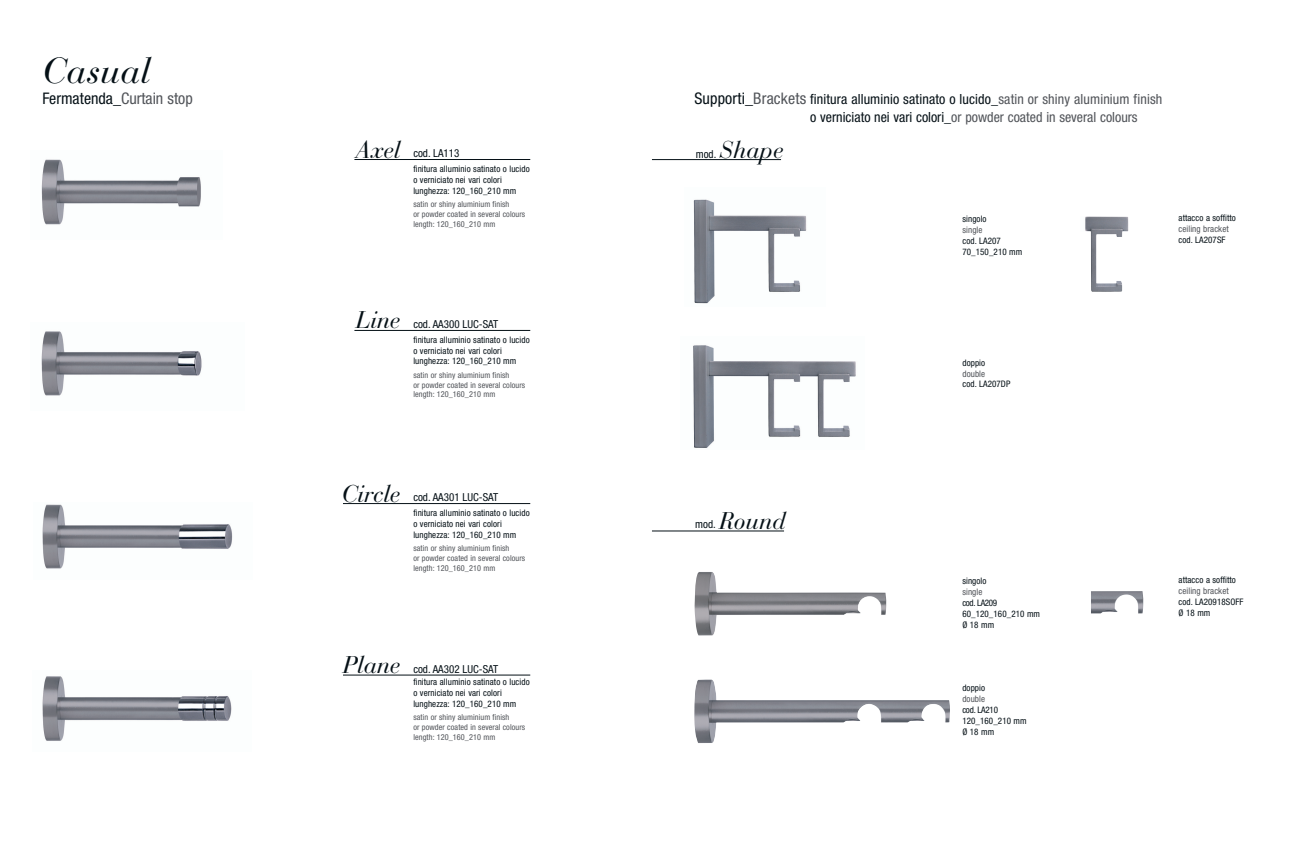
<style>
.page{position:relative;width:1303px;height:841px;background:#fff}
.page>*{position:absolute;margin:0;border:0;box-sizing:border-box;transform-origin:0 0}
.t1{font:italic 36px "Bauer Bodoni";color:#051016}
.t2{font:italic 24px "Bauer Bodoni";letter-spacing:-.01em;color:#051016}
.t3{font:condensed 16px "Helvetica Neue";color:#051016}
.t4{font:condensed 14px/17.8px "Helvetica Neue";letter-spacing:.01em;color:#051016}
.t5{font:condensed 11px "Helvetica Neue";color:#051016}
.t6{font:condensed 9px/10.8px "Helvetica Neue";letter-spacing:.01em;color:#051016}
.t7{font:condensed 9px "Helvetica Neue";letter-spacing:.01em;color:#515459}
.t8{font:condensed 8.2px/9.8px "Helvetica Neue";letter-spacing:.01em;color:#515459}
.s1{color:#515459}
.s2{font-size:16px}
.s3{font-size:16px;color:#515459}
.s4{font-family:"Helvetica Neue";font-style:normal;font-stretch:condensed;font-size:11px}
</style>
<div class="page">
<img style="left:42px;top:504px;width:191px;height:65px">
<img style="left:42px;top:676px;width:190px;height:65px">
<img style="left:41px;top:331px;width:161px;height:65px">
<img style="left:41px;top:159px;width:160px;height:66px">
<hr style="left:354px;top:159px;width:176px;height:1px;background:#051016">
<hr style="left:354px;top:330px;width:176px;height:1px;background:#051016">
<hr style="left:343px;top:503px;width:187px;height:1px;background:#051016">
<hr style="left:343px;top:675px;width:187px;height:1px;background:#051016">
<hr style="left:652px;top:159px;width:129px;height:1px;background:#051016">
<hr style="left:652px;top:531px;width:132px;height:1px;background:#051016">
<img style="left:694px;top:680px;width:256px;height:63px">
<img style="left:695px;top:572px;width:191px;height:64px">
<img style="left:693px;top:345px;width:163px;height:103px">
<img style="left:693px;top:199px;width:114px;height:105px">
<img style="left:1085px;top:217px;width:43px;height:75px">
<img style="left:1091px;top:591px;width:53px;height:23px">
<h1 class="t1" style="left:43px;top:57px;width:110px">Casual</h1>
<h3 class="t3" style="left:43px;top:93px;width:152px">Fermatenda_<span class="s1">Curtain stop</span></h3>
<h2 class="t2" style="left:356px;top:140px;width:46px">Axel</h2>
<p class="t5" style="left:413px;top:149px;width:48px">cod. LA113</p>
<p class="t6" style="left:413px;top:164px;width:118px">finitura alluminio satinato o lucido o verniciato nei vari colori lunghezza: 120_160_210 mm</p>
<p class="t8" style="left:413px;top:200px;width:113px">satin or shiny aluminium finish<br>or powder coated in several colours length: 120_160_210 mm</p>
<h2 class="t2" style="left:356px;top:311px;width:46px">Line</h2>
<p class="t5" style="left:413px;top:320px;width:86px">cod. AA300 LUC-SAT</p>
<p class="t6" style="left:413px;top:335px;width:118px">finitura alluminio satinato o lucido o verniciato nei vari colori lunghezza: 120_160_210 mm</p>
<p class="t8" style="left:413px;top:371px;width:113px">satin or shiny aluminium finish<br>or powder coated in several colours length: 120_160_210 mm</p>
<h2 class="t2" style="left:342px;top:484px;width:60px">Circle</h2>
<p class="t5" style="left:413px;top:493px;width:86px">cod. AA301 LUC-SAT</p>
<p class="t6" style="left:413px;top:508px;width:118px">finitura alluminio satinato o lucido o verniciato nei vari colori lunghezza: 120_160_210 mm</p>
<p class="t8" style="left:413px;top:544px;width:113px">satin or shiny aluminium finish<br>or powder coated in several colours length: 120_160_210 mm</p>
<h2 class="t2" style="left:343px;top:655px;width:59px">Plane</h2>
<p class="t5" style="left:413px;top:665px;width:86px">cod. AA302 LUC-SAT</p>
<p class="t6" style="left:413px;top:677px;width:118px">finitura alluminio satinato o lucido o verniciato nei vari colori lunghezza: 120_160_210 mm</p>
<p class="t8" style="left:413px;top:713px;width:113px">satin or shiny aluminium finish<br>or powder coated in several colours length: 120_160_210 mm</p>
<h3 class="t4" style="left:810px;top:91px;width:354px;text-indent:-116px"><span class="s2">Supporti_</span><span class="s3">Brackets</span> finitura alluminio satinato o lucido_<span class="s1">satin or shiny aluminium finish </span>o verniciato nei vari colori_<span class="s1">or powder coated in several colours</span></h3>
<h2 class="t2" style="left:696px;top:140px;width:89px"><span class="s4">mod.</span> Shape</h2>
<p class="t6" style="left:962px;top:214px;width:26px">singolo</p>
<p class="t7" style="left:962px;top:227px;width:22px">single</p>
<p class="t6" style="left:962px;top:236px;width:61px">cod. LA207<br>70_150_210 mm</p>
<p class="t6" style="left:1179px;top:213px;width:59px">attacco a soffitto</p>
<p class="t7" style="left:1179px;top:225px;width:52px">ceiling bracket</p>
<p class="t6" style="left:1179px;top:235px;width:49px">cod. LA207SF</p>
<p class="t6" style="left:962px;top:358px;width:24px">doppio</p>
<p class="t7" style="left:962px;top:370px;width:24px">double</p>
<p class="t6" style="left:962px;top:380px;width:49px">cod. LA207DP</p>
<h2 class="t2" style="left:695px;top:511px;width:92px"><span class="s4">mod.</span> Round</h2>
<p class="t6" style="left:962px;top:576px;width:26px">singolo</p>
<p class="t7" style="left:962px;top:589px;width:22px">single</p>
<p class="t6" style="left:962px;top:598px;width:79px">cod. LA209<br>60_120_160_210 mm<br>Ø 18 mm</p>
<p class="t6" style="left:962px;top:683px;width:24px">doppio</p>
<p class="t7" style="left:962px;top:696px;width:24px">double</p>
<p class="t6" style="left:962px;top:705px;width:66px">cod. LA210<br>120_160_210 mm<br>Ø 18 mm</p>
<p class="t6" style="left:1179px;top:575px;width:59px">attacco a soffitto</p>
<p class="t7" style="left:1179px;top:588px;width:52px">ceiling bracket</p>
<p class="t6" style="left:1179px;top:597px;width:67px">cod. LA20918SOFF<br>Ø 18 mm</p>
</div>
